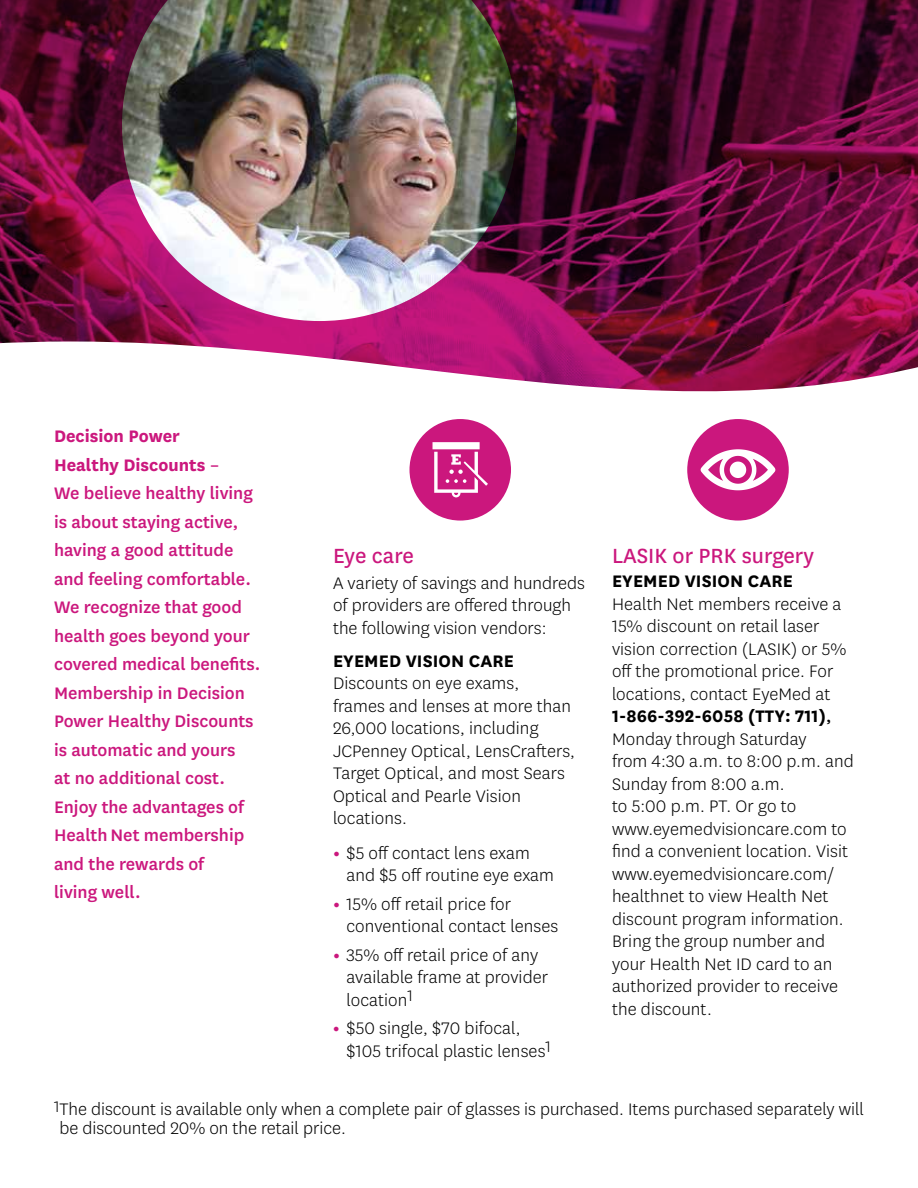
<style>
.page{position:relative;width:918px;height:1188px;background:#fff}
.page>*{position:absolute;margin:0;border:0;box-sizing:border-box;transform-origin:0 0}
.t1{font:24px "Centene Sans";color:#cb177d}
.t2{font:300 19.5px/22.5px "Centene Sans";letter-spacing:.005em;color:#000}
.t3{font:500 19.5px/28.5px "Centene Sans";color:#cb177d}
.t4{font:700 19.5px "Centene Sans";letter-spacing:.005em;color:#000}
.s1{font-weight:700}
.s2{font-weight:700;color:#cb177d}
.s3{font-weight:400}
.s4{font-size:18px}
</style>
<div class="page">
<img style="left:0;top:0;width:918px;height:342px">
<svg style="left:0;top:342px;width:918px;height:130px"></svg>
<div style="left:687px;top:419px;width:102px;height:102px;background:#cb177d;border-radius:50%"></div>
<svg style="left:701px;top:449px;width:74px;height:41px"></svg>
<div style="left:410px;top:419px;width:101px;height:102px;background:#cb177d;border-radius:50%"></div>
<svg style="left:433px;top:442px;width:55px;height:55px"></svg>
<p class="t3" style="left:54px;top:421px;width:208px"><span class="s1">Decision Power<br>Healthy Discounts</span> –<br>We believe healthy living is about staying active, having a good attitude and feeling comfortable.<br>We recognize that good health goes beyond your covered medical benefits.<br>Membership in Decision<br>Power Healthy Discounts is automatic and yours<br>at no additional cost.<br>Enjoy the advantages of<br>Health Net membership and the rewards of<br>living well.</p>
<p class="t1" style="left:333px;top:540px;width:82px">Eye care</p>
<p class="t2" style="left:333px;top:571px;width:254px">A variety of savings and hundreds of providers are offered through the following vision vendors:</p>
<p class="t4" style="left:333px;top:647px;width:183px">EYEMED VISION CARE</p>
<p class="t2" style="left:333px;top:671px;width:244px">Discounts on eye exams, frames and lenses at more than<br>26,000 locations, including<br>JCPenney Optical, LensCrafters,<br>Target Optical, and most Sears<br>Optical and Pearle Vision locations.</p>
<p class="t2" style="left:346px;top:841px;width:209px;text-indent:-13px"><span class="s2">•</span> $5 off contact lens exam and $5 off routine eye exam</p>
<p class="t2" style="left:346px;top:892px;width:213px;text-indent:-13px"><span class="s2">•</span> 15% off retail price for conventional contact lenses</p>
<p class="t2" style="left:346px;top:943px;width:203px;text-indent:-13px"><span class="s2">•</span> 35% off retail price of any available frame at provider location<sup>1</sup></p>
<p class="t2" style="left:346px;top:1016px;width:206px;text-indent:-13px"><span class="s2">•</span> $50 single, $70 bifocal, $105 trifocal plastic lenses<sup>1</sup></p>
<p class="t1" style="left:612px;top:540px;width:204px">LASIK or PRK surgery</p>
<p class="t4" style="left:612px;top:567px;width:183px">EYEMED VISION CARE</p>
<p class="t2" style="left:612px;top:592px;width:243px">Health Net members receive a<br>15% discount on retail laser vision correction (LASIK) or 5% off the promotional price. For locations, contact EyeMed at<br><span class="s1">1-866-392-6058 (TTY: 711)</span><span class="s3">,<br></span>Monday through Saturday<br>from 4:30 a.m. to 8:00 p.m. and<br>Sunday from 8:00 a.m.<br>to 5:00 p.m. PT. Or go to www.eyemedvisioncare.com to find a convenient location. Visit www.eyemedvisioncare.com/ healthnet to view Health Net discount program information.<br>Bring the group number and your Health Net ID card to an authorized provider to receive the discount.</p>
<p class="t2" style="left:54px;top:1098px;width:811px;line-height:19.5px"><span class="s4">1</span>The discount is available only when a complete pair of glasses is purchased. Items purchased separately will be discounted 20% on the retail price.</p>
</div>
